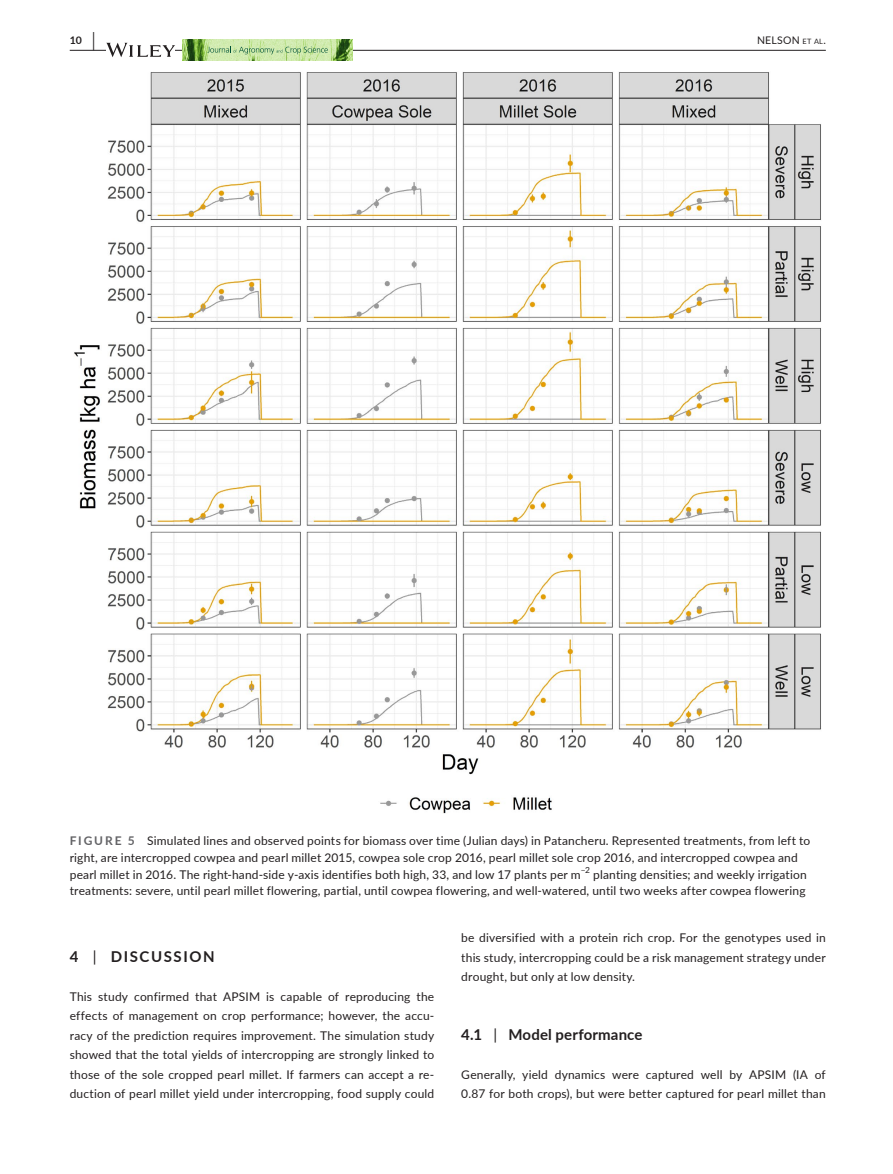
<style>
.page{position:relative;width:893px;height:1174px;background:#fff}
.page>*{position:absolute;margin:0;border:0;box-sizing:border-box;transform-origin:0 0}
.t1{font:700 15px "Lato";letter-spacing:.01em;color:#231f20}
.t2{font:700 15px "Lato";letter-spacing:.11em;color:#231f20}
.t3{font:12px/19.5px "Lato";letter-spacing:.015em;color:#231f20;text-align:justify}
.t4{font:10.5px "Lato";letter-spacing:.02em;color:#231f20}
.t5{font:700 10.5px "Lato";color:#231f20}
.s1{font-size:19.5px}
.s2{font-size:7.35px}
.s3{font-weight:700;color:#636366}
.s4{font-weight:400}
</style>
<div class="page">
<hr style="left:70px;top:50px;width:756px;height:1px;background:#231f20">
<svg style="left:106px;top:43px;width:69px;height:14px"></svg>
<img style="left:183px;top:40px;width:170px;height:21px">
<svg style="left:207px;top:46px;width:121px;height:8px"></svg>
<img style="left:74px;top:72px;width:747px;height:741px">
<p class="t5" style="left:70px;top:33px;width:27px">10 <span class="s1">|</span></p>
<p class="t4" style="left:757px;top:33px;width:70px">NELSON <span class="s2">et al</span>.</p>
<p class="t3" style="left:70px;top:832px;width:742px;line-height:16.5px;text-align:left"><span class="s3">FIGURE 5</span> Simulated lines and observed points for biomass over time (Julian days) in Patancheru. Represented treatments, from left to right, are intercropped cowpea and pearl millet 2015, cowpea sole crop 2016, pearl millet sole crop 2016, and intercropped cowpea and pearl millet in 2016. The right-hand-side y-axis identifies both high, 33, and low 17 plants per m<sup>−2</sup> planting densities; and weekly irrigation treatments: severe, until pearl millet flowering, partial, until cowpea flowering, and well-watered, until two weeks after cowpea flowering</p>
<p class="t2" style="left:70px;top:945px;width:147px">4 <span class="s4">|</span> DISCUSSION</p>
<p class="t3" style="left:70px;top:986px;width:366px">This study confirmed that APSIM is capable of reproducing the effects of management on crop performance; however, the accu&shy;racy of the prediction requires improvement. The simulation study showed that the total yields of intercropping are strongly linked to those of the sole cropped pearl millet. If farmers can accept a re&shy;duction of pearl millet yield under intercropping, food supply could</p>
<p class="t3" style="left:461px;top:927px;width:366px">be diversified with a protein rich crop. For the genotypes used in this study, intercropping could be a risk management strategy under drought, but only at low density.</p>
<p class="t1" style="left:461px;top:1023px;width:183px">4.1 <span class="s4">|</span> Model performance</p>
<p class="t3" style="left:461px;top:1064px;width:366px">Generally, yield dynamics were captured well by APSIM (IA of<br>0.87 for both crops), but were better captured for pearl millet than</p>
</div>
